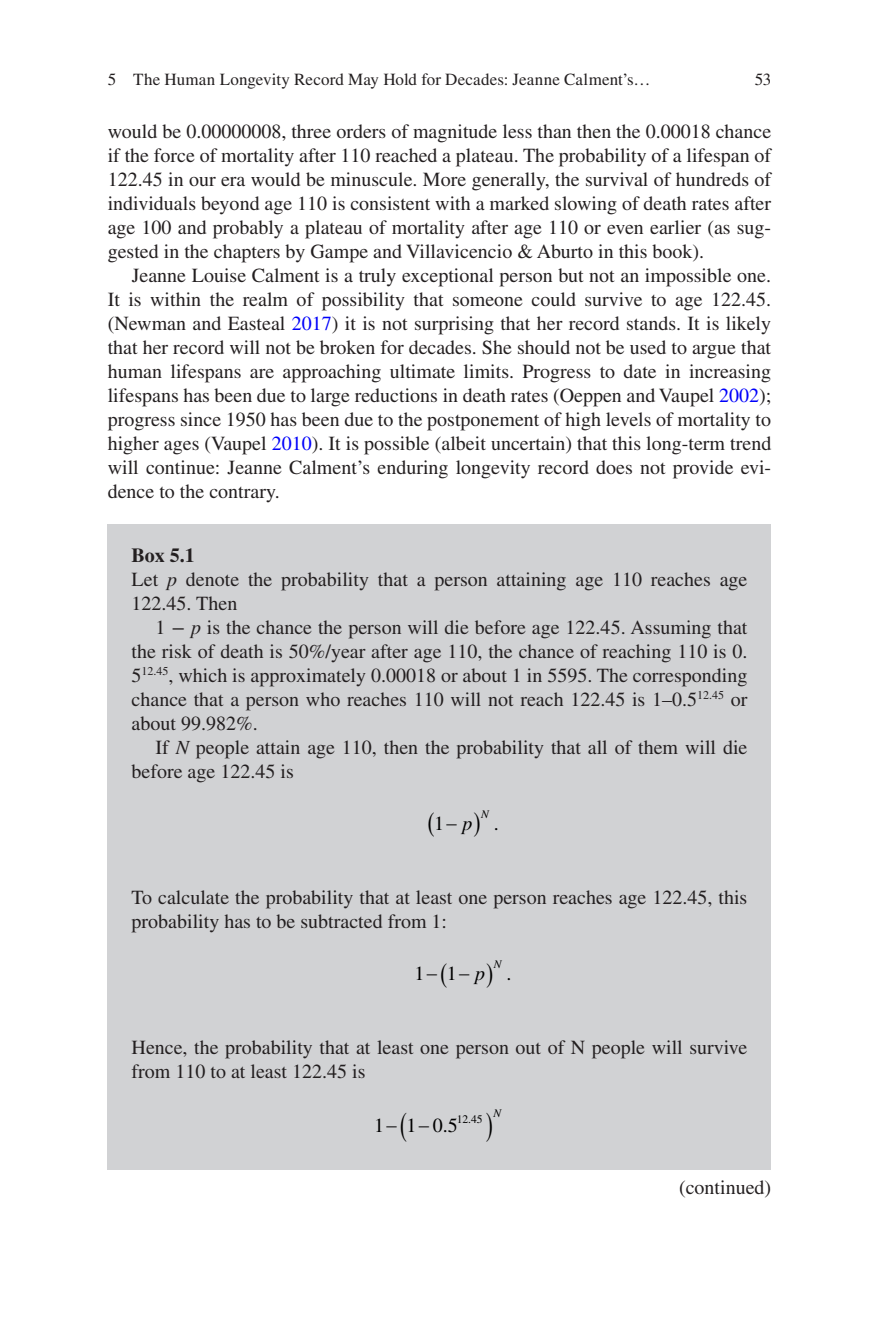
<style>
.page{position:relative;width:879px;height:1333px;background:#fff}
.page>*{position:absolute;margin:0;border:0;box-sizing:border-box;transform-origin:0 0}
.t1{font:20px/24px "Times LT Std";color:#231f20}
.t2{font:20px "Times LT Std Roman 4";color:#000}
.t3{font:20px "Times LT Std Roman 3";color:#000}
.t4{font:17px "Times LT Std";letter-spacing:.005em;color:#231f20}
.t5{font:11.6px "Times LT Std Roman 3";color:#000}
.t6{font:11.6px "Times LT Std Italic 2";color:#000}
.t7{font:italic 11.6px "Times LT Std";color:#000}
.s1{color:#0000fa}
.s2{font-weight:700}
.s3{font-style:italic}
.s4{font-family:"STIX General"}
.s5{font-family:"Times LT Std Italic 2"}
</style>
<div class="page">
<div style="left:108px;top:524px;width:663px;height:645px;background:#d1d2d4"></div>
<p class="t4" style="left:755px;top:70px;width:18px">53</p>
<p class="t1" style="left:108px;top:119px;width:665px;text-align:justify">would be 0.00000008, three orders of magnitude less than then the 0.00018 chance if the force of mortality after 110 reached a plateau. The probability of a lifespan of 122.45 in our era would be minuscule. More generally, the survival of hundreds of individuals beyond age 110 is consistent with a marked slowing of death rates after age 100 and probably a plateau of mortality after age 110 or even earlier (as sug&shy;gested in the chapters by Gampe and Villavicencio &amp; Aburto in this book).</p>
<p class="t1" style="left:108px;top:263px;width:665px;text-align:justify;text-indent:24px">Jeanne Louise Calment is a truly exceptional person but not an impossible one.<br>It is within the realm of possibility that someone could survive to age 122.45. (Newman and Easteal <span class="s1">2017</span>) it is not surprising that her record stands. It is likely that her record will not be broken for decades. She should not be used to argue that human lifespans are approaching ultimate limits. Progress to date in increasing lifespans has been due to large reductions in death rates (Oeppen and Vaupel <span class="s1">2002</span>); progress since 1950 has been due to the postponement of high levels of mortality to higher ages (Vaupel <span class="s1">2010</span>). It is possible (albeit uncertain) that this long-term trend will continue: Jeanne Calment’s enduring longevity record does not provide evi&shy;dence to the contrary.</p>
<p class="t4" style="left:108px;top:70px;width:544px">5 The Human Longevity Record May Hold for Decades: Jeanne Calment’s…</p>
<p class="t1" style="left:132px;top:543px;width:617px"><span class="s2">Box 5.1<br></span>Let <span class="s3">p</span> denote the probability that a person attaining age 110 reaches age<br>122.45. Then</p>
<p class="t1" style="left:132px;top:615px;width:617px;text-align:justify;text-indent:24px">1 <span class="s4">−</span> <span class="s3">p</span> is the chance the person will die before age 122.45. Assuming that the risk of death is 50%/year after age 110, the chance of reaching 110 is 0.<br>5<sup>12.45</sup>, which is approximately 0.00018 or about 1 in 5595. The corresponding chance that a person who reaches 110 will not reach 122.45 is 1–0.5<sup>12.45</sup> or about 99.982%.</p>
<p class="t1" style="left:132px;top:735px;width:617px;text-indent:24px">If <span class="s3">N</span> people attain age 110, then the probability that all of them will die before age 122.45 is</p>
<p class="t2" style="left:434px;top:811px;width:40px">1 <span class="s5">p</span></p>
<p class="t6" style="left:481px;top:807px;width:9px">N</p>
<p class="t2" style="left:494px;top:811px;width:6px">.</p>
<p class="t1" style="left:132px;top:885px;width:617px">To calculate the probability that at least one person reaches age 122.45, this probability has to be subtracted from 1:</p>
<p class="t2" style="left:414px;top:961px;width:72px">11<span class="s5">p</span></p>
<p class="t6" style="left:494px;top:957px;width:9px">N</p>
<p class="t2" style="left:506px;top:961px;width:6px">.</p>
<p class="t1" style="left:132px;top:1035px;width:617px">Hence, the probability that at least one person out of N people will survive from 110 to at least 122.45 is</p>
<p class="t3" style="left:374px;top:1113px;width:85px">1 105</p>
<p class="t5" style="left:457px;top:1112px;width:27px">12 45</p>
<p class="t3" style="left:443px;top:1113px;width:6px">.</p>
<p class="t7" style="left:493px;top:1106px;width:9px">N</p>
<p class="t5" style="left:468px;top:1112px;width:4px">.</p>
<p class="t1" style="left:679px;top:1174px;width:94px">(continued)</p>
</div>
